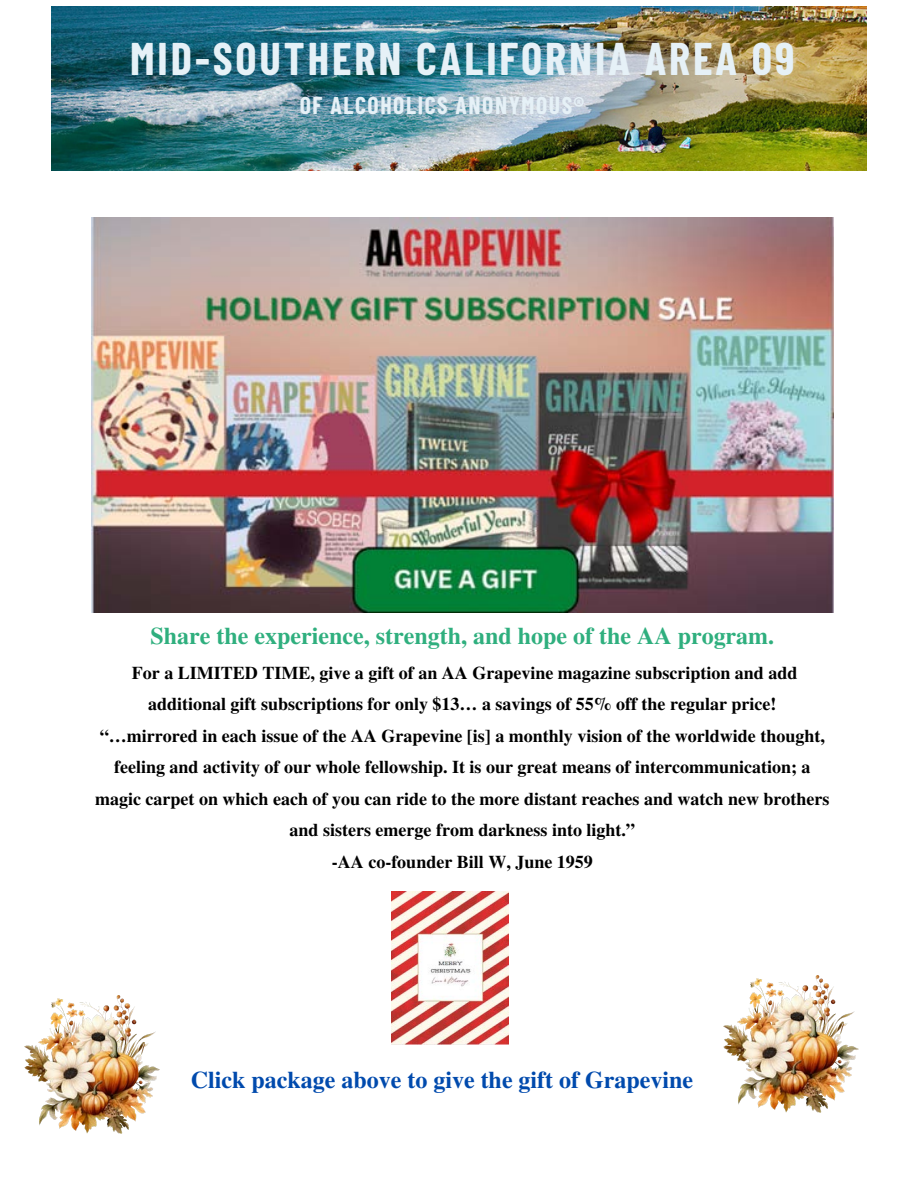
<style>
.page{position:relative;width:918px;height:1188px;background:#fff}
.page>*{position:absolute;margin:0;border:0;box-sizing:border-box;transform-origin:0 0}
.t1{font:700 44.7px "Barlow Condensed";letter-spacing:.065em;color:#e6f1f7}
.t2{font:700 24px "Te X Gyre Termes";color:#2faf7e}
.t3{font:700 24px "Te X Gyre Termes";color:#004aad}
.t4{font:700 23.7px "Barlow Condensed";letter-spacing:.065em;color:#e6f1f7}
.t5{font:700 18px/31.5px "Te X Gyre Termes";color:#000;text-align:center}
</style>
<div class="page">
<img style="left:52px;top:6px;width:814px;height:164px">
<img style="left:724px;top:976px;width:135px;height:137px">
<img style="left:92px;top:217px;width:741px;height:395px">
<img style="left:392px;top:891px;width:117px;height:153px">
<img style="left:24px;top:996px;width:135px;height:137px">
<p class="t1" style="left:130px;top:30px;width:666px">MID-SOUTHERN CALIFORNIA AREA 09</p>
<p class="t4" style="left:300px;top:90px;width:286px">OF ALCOHOLICS ANONYMOUS®</p>
<p class="t2" style="left:150px;top:617px;width:625px">Share the experience, strength, and hope of the AA program.</p>
<p class="t5" style="left:132px;top:656px;width:667px">For a LIMITED TIME, give a gift of an AA Grapevine magazine subscription and add additional gift subscriptions for only $13… a savings of 55% off the regular price!</p>
<p class="t5" style="left:95px;top:719px;width:736px">“…mirrored in each issue of the AA Grapevine [is] a monthly vision of the worldwide thought, feeling and activity of our whole fellowship. It is our great means of intercommunication; a magic carpet on which each of you can ride to the more distant reaches and watch new brothers and sisters emerge from darkness into light.”</p>
<p class="t5" style="left:332px;top:845px;width:262px">-AA co-founder Bill W, June 1959</p>
<p class="t3" style="left:191px;top:1061px;width:504px">Click package above to give the gift of Grapevine</p>
</div>
